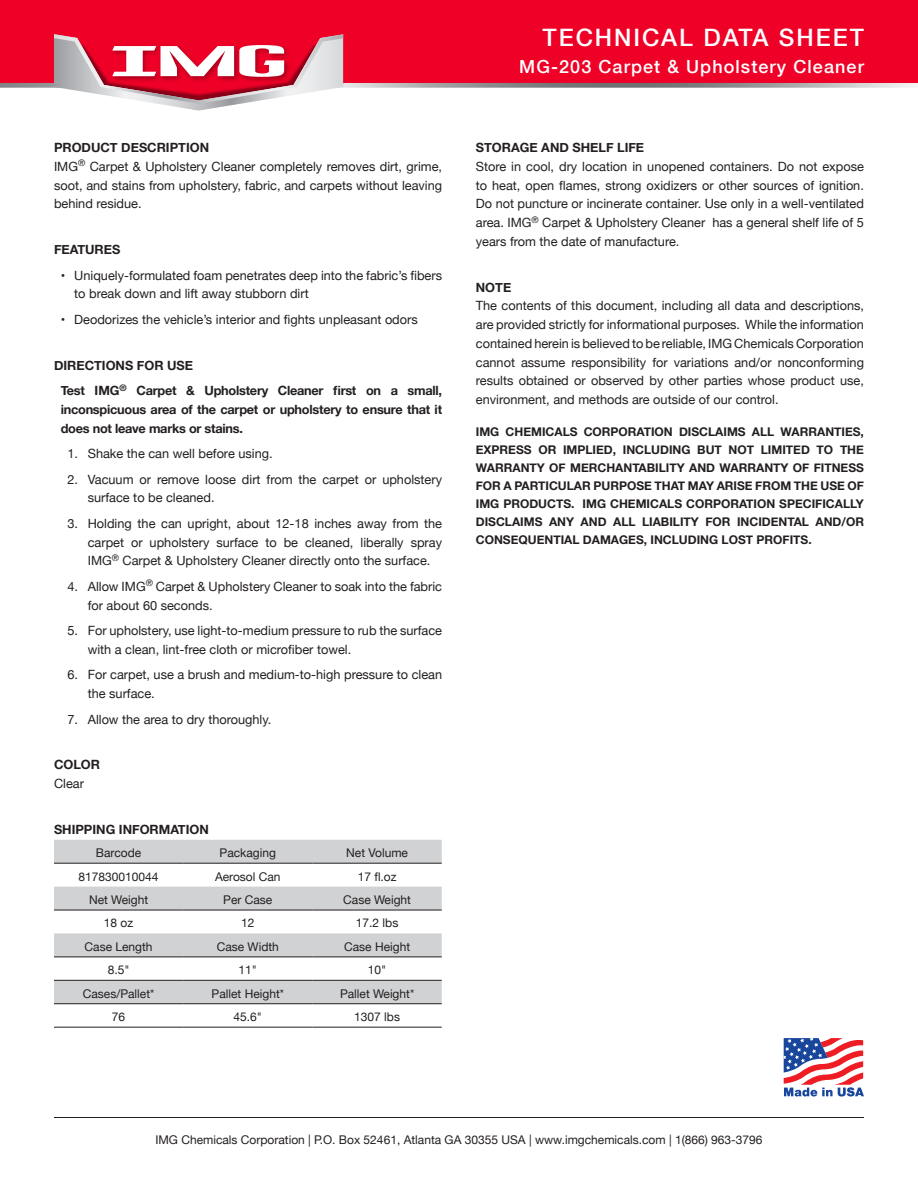
<style>
.page{position:relative;width:918px;height:1188px;background:#fff}
.page>*{position:absolute;margin:0;border:0;box-sizing:border-box;transform-origin:0 0}
.t1{font:500 24px "Helvetica Neue";letter-spacing:.08em;color:#fff}
.t2{font:500 18px "Helvetica Neue";letter-spacing:.06em;color:#fff}
.t3{font:12.75px/18.8px "Helvetica Neue";color:#231f20}
.t4{font:700 12.75px/18.8px "Helvetica Neue";color:#231f20;text-align:justify}
.t5{font:700 12px/18.1px "Helvetica Neue";color:#231f20;text-align:justify}
.t6{font:12px "Helvetica Neue";color:#231f20}
</style>
<div class="page">
<svg style="left:784px;top:1038px;width:80px;height:58px"></svg>
<hr style="left:54px;top:1117px;width:810px;height:1px;background:#231f20">
<div style="left:0;top:0;width:918px;height:86px;background:#ef0027"></div>
<img style="left:0;top:83px;width:918px;height:5px">
<svg style="left:54px;top:34px;width:289px;height:77px"></svg>
<svg style="left:54px;top:840px;width:388px;height:163px;fill:#d1d2d4"></svg>
<hr style="left:54px;top:863px;width:129px;height:1px;background:#231f20">
<hr style="left:183px;top:863px;width:130px;height:1px;background:#231f20">
<hr style="left:312px;top:863px;width:130px;height:1px;background:#231f20">
<hr style="left:54px;top:910px;width:129px;height:1px;background:#231f20">
<hr style="left:183px;top:910px;width:130px;height:1px;background:#231f20">
<hr style="left:312px;top:910px;width:130px;height:1px;background:#231f20">
<hr style="left:54px;top:957px;width:129px;height:1px;background:#231f20">
<hr style="left:183px;top:957px;width:130px;height:1px;background:#231f20">
<hr style="left:312px;top:957px;width:130px;height:1px;background:#231f20">
<hr style="left:54px;top:980px;width:129px;height:1px;background:#231f20">
<hr style="left:183px;top:980px;width:130px;height:1px;background:#231f20">
<hr style="left:312px;top:980px;width:130px;height:1px;background:#231f20">
<hr style="left:54px;top:1003px;width:129px;height:1px;background:#231f20">
<hr style="left:183px;top:1003px;width:130px;height:1px;background:#231f20">
<hr style="left:312px;top:1003px;width:130px;height:1px;background:#231f20">
<hr style="left:54px;top:1027px;width:129px;height:1px;background:#231f20">
<hr style="left:183px;top:1027px;width:130px;height:1px;background:#231f20">
<hr style="left:312px;top:1027px;width:130px;height:1px;background:#231f20">
<p class="t4" style="left:54px;top:138px;width:157px">PRODUCT DESCRIPTION</p>
<p class="t3" style="left:54px;top:158px;width:390px;text-align:justify">IMG<sup>®</sup> Carpet &amp; Upholstery Cleaner completely removes dirt, grime, soot, and stains from upholstery, fabric, and carpets without leaving behind residue.</p>
<p class="t4" style="left:54px;top:240px;width:68px">FEATURES</p>
<p class="t3" style="left:74px;top:266px;width:369px;text-indent:-14px">• Uniquely-formulated foam penetrates deep into the fabric’s fibers to break down and lift away stubborn dirt</p>
<p class="t3" style="left:61px;top:311px;width:359px">• Deodorizes the vehicle’s interior and fights unpleasant odors</p>
<p class="t4" style="left:54px;top:356px;width:141px">DIRECTIONS FOR USE</p>
<p class="t4" style="left:61px;top:381px;width:383px">Test IMG<sup>®</sup> Carpet &amp; Upholstery Cleaner first on a small, inconspicuous area of the carpet or upholstery to ensure that it does not leave marks or stains.</p>
<p class="t3" style="left:68px;top:445px;width:207px">1. Shake the can well before using.</p>
<p class="t3" style="left:88px;top:470px;width:356px;text-indent:-20px">2. Vacuum or remove loose dirt from the carpet or upholstery surface to be cleaned.</p>
<p class="t3" style="left:88px;top:515px;width:356px;text-align:justify;text-indent:-20px">3. Holding the can upright, about 12-18 inches away from the carpet or upholstery surface to be cleaned, liberally spray IMG<sup>®</sup> Carpet &amp; Upholstery Cleaner directly onto the surface.</p>
<p class="t3" style="left:88px;top:578px;width:356px;text-indent:-20px">4. Allow IMG<sup>®</sup> Carpet &amp; Upholstery Cleaner to soak into the fabric for about 60 seconds.</p>
<p class="t3" style="left:88px;top:622px;width:356px;text-indent:-20px">5. For upholstery, use light-to-medium pressure to rub the surface with a clean, lint-free cloth or microfiber towel.</p>
<p class="t3" style="left:88px;top:666px;width:356px;text-indent:-20px">6. For carpet, use a brush and medium-to-high pressure to clean the surface.</p>
<p class="t3" style="left:68px;top:710px;width:205px">7. Allow the area to dry thoroughly.</p>
<p class="t4" style="left:54px;top:756px;width:48px">COLOR</p>
<p class="t3" style="left:54px;top:775px;width:31px">Clear</p>
<p class="t4" style="left:54px;top:820px;width:156px">SHIPPING INFORMATION</p>
<p class="t6" style="left:96px;top:844px;width:47px">Barcode</p>
<p class="t6" style="left:220px;top:844px;width:58px">Packaging</p>
<p class="t6" style="left:346px;top:844px;width:63px">Net Volume</p>
<p class="t6" style="left:79px;top:868px;width:82px">817830010044</p>
<p class="t6" style="left:215px;top:868px;width:67px">Aerosol Can</p>
<p class="t6" style="left:358px;top:868px;width:40px">17 fl.oz</p>
<p class="t6" style="left:89px;top:891px;width:61px">Net Weight</p>
<p class="t6" style="left:223px;top:891px;width:51px">Per Case</p>
<p class="t6" style="left:343px;top:891px;width:69px">Case Weight</p>
<p class="t6" style="left:104px;top:915px;width:31px">18 oz</p>
<p class="t6" style="left:241px;top:915px;width:15px">12</p>
<p class="t6" style="left:356px;top:915px;width:44px">17.2 lbs</p>
<p class="t6" style="left:85px;top:938px;width:70px">Case Length</p>
<p class="t6" style="left:217px;top:938px;width:64px">Case Width</p>
<p class="t6" style="left:344px;top:938px;width:67px">Case Height</p>
<p class="t6" style="left:108px;top:961px;width:23px">8.5"</p>
<p class="t6" style="left:239px;top:961px;width:20px">11"</p>
<p class="t6" style="left:368px;top:961px;width:20px">10"</p>
<p class="t6" style="left:83px;top:985px;width:73px">Cases/Pallet*</p>
<p class="t6" style="left:212px;top:985px;width:74px">Pallet Height*</p>
<p class="t6" style="left:340px;top:985px;width:76px">Pallet Weight*</p>
<p class="t6" style="left:112px;top:1008px;width:15px">76</p>
<p class="t6" style="left:234px;top:1008px;width:30px">45.6"</p>
<p class="t6" style="left:354px;top:1008px;width:47px">1307 lbs</p>
<p class="t1" style="left:543px;top:18px;width:323px">TECHNICAL DATA SHEET</p>
<p class="t2" style="left:519px;top:52px;width:346px">MG-203 Carpet &amp; Upholstery Cleaner</p>
<p class="t4" style="left:476px;top:138px;width:170px">STORAGE AND SHELF LIFE</p>
<p class="t3" style="left:476px;top:158px;width:390px;text-align:justify">Store in cool, dry location in unopened containers. Do not expose to heat, open flames, strong oxidizers or other sources of ignition.<br>Do not puncture or incinerate container. Use only in a well-ventilated area. IMG<sup>®</sup> Carpet &amp; Upholstery Cleaner has a general shelf life of 5 years from the date of manufacture.</p>
<p class="t4" style="left:476px;top:278px;width:37px">NOTE</p>
<p class="t3" style="left:476px;top:297px;width:390px;text-align:justify">The contents of this document, including all data and descriptions, are provided strictly for informational purposes. While the information contained herein is believed to be reliable, IMG Chemicals Corporation cannot assume responsibility for variations and/or nonconforming results obtained or observed by other parties whose product use, environment, and methods are outside of our control.</p>
<p class="t5" style="left:476px;top:422px;width:390px">IMG CHEMICALS CORPORATION DISCLAIMS ALL WARRANTIES, EXPRESS OR IMPLIED, INCLUDING BUT NOT LIMITED TO THE WARRANTY OF MERCHANTABILITY AND WARRANTY OF FITNESS FOR A PARTICULAR PURPOSE THAT MAY ARISE FROM THE USE OF IMG PRODUCTS. IMG CHEMICALS CORPORATION SPECIFICALLY DISCLAIMS ANY AND ALL LIABILITY FOR INCIDENTAL AND/OR CONSEQUENTIAL DAMAGES, INCLUDING LOST PROFITS.</p>
<p class="t6" style="left:155px;top:1131px;width:609px">IMG Chemicals Corporation | P.O. Box 52461, Atlanta GA 30355 USA | www.imgchemicals.com | 1(866) 963-3796</p>
</div>
